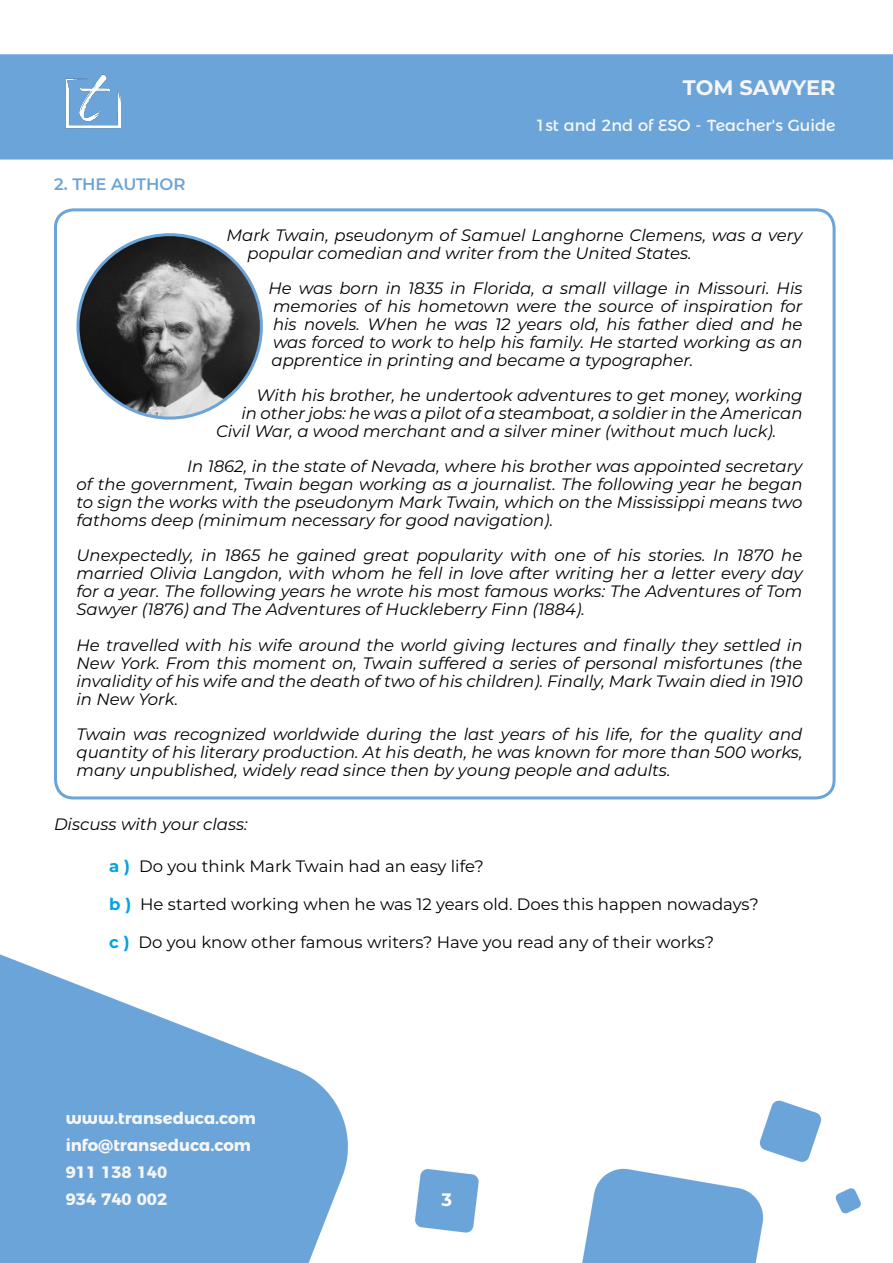
<style>
.page{position:relative;width:893px;height:1263px;background:#fff}
.page>*{position:absolute;margin:0;border:0;box-sizing:border-box;transform-origin:0 0}
.t1{font:700 21px "Montserrat";letter-spacing:-.005em;color:#f6f6f6}
.t2{font:700 18px "Montserrat";color:#fff}
.t3{font:italic 16.5px/18px "Montserrat";color:#000;text-align:justify}
.t4{font:16.5px "Montserrat";color:#000}
.t5{font:700 16.5px/27px "Montserrat Alternates";color:#f6f6f6}
.t6{font:600 16.5px "Montserrat";color:#6da3d8}
.t7{font:16.2px "Montserrat Alternates";color:#f6f6f6}
.s1{font-weight:700;color:#02a3de}
</style>
<div class="page">
<img style="left:0;top:54px;width:893px;height:1209px">
<img style="left:66px;top:74px;width:55px;height:66px">
<div style="left:54px;top:208px;width:782px;height:591px;border:3px solid #6ba4d8;border-radius:18px"></div>
<img style="left:78px;top:235px;width:183px;height:183px;border-radius:92px">
<p class="t6" style="left:54px;top:173px;width:133px">2. THE AUTHOR</p>
<p class="t1" style="left:683px;top:72px;width:154px">TOM SAWYER</p>
<p class="t7" style="left:535px;top:112px;width:302px">1st and 2nd of ESO - Teacher's Guide</p>
<p class="t3" style="left:247px;top:226px;width:557px;text-indent:-21px">Mark Twain, pseudonym of Samuel Langhorne Clemens, was a very popular comedian and writer from the United States.</p>
<p class="t3" style="left:268px;top:279px;width:536px">He was born in 1835 in Florida, a small village in Missouri. His memories of his hometown were the source of inspiration for his novels. When he was 12 years old, his father died and he was forced to work to help his family. He started working as an apprentice in printing and became a typographer.</p>
<p class="t3" style="left:256px;top:386px;width:548px">With his brother, he undertook adventures to get money, working</p>
<p class="t3" style="left:241px;top:404px;width:562px">in other jobs: he was a pilot of a steamboat, a soldier in the American</p>
<p class="t3" style="left:216px;top:422px;width:562px">Civil War, a wood merchant and a silver miner (without much luck).</p>
<p class="t3" style="left:77px;top:457px;width:727px;text-indent:111px">In 1862, in the state of Nevada, where his brother was appointed secretary of the government, Twain began working as a journalist. The following year he began to sign the works with the pseudonym Mark Twain, which on the Mississippi means two fathoms deep (minimum necessary for good navigation).</p>
<p class="t3" style="left:77px;top:546px;width:728px">Unexpectedly, in 1865 he gained great popularity with one of his stories. In 1870 he married Olivia Langdon, with whom he fell in love after writing her a letter every day for a year. The following years he wrote his most famous works: The Adventures of Tom Sawyer (1876) and The Adventures of Huckleberry Finn (1884).</p>
<p class="t3" style="left:77px;top:635px;width:728px">He travelled with his wife around the world giving lectures and finally they settled in New York. From this moment on, Twain suffered a series of personal misfortunes (the invalidity of his wife and the death of two of his children). Finally, Mark Twain died in 1910 in New York.</p>
<p class="t3" style="left:77px;top:724px;width:727px">Twain was recognized worldwide during the last years of his life, for the quality and quantity of his literary production. At his death, he was known for more than 500 works, many unpublished, widely read since then by young people and adults.</p>
<p class="t3" style="left:54px;top:815px;width:195px">Discuss with your class:</p>
<p class="t4" style="left:109px;top:855px;width:376px"><span class="s1">a )</span> Do you think Mark Twain had an easy life?</p>
<p class="t4" style="left:109px;top:893px;width:651px"><span class="s1">b )</span> He started working when he was 12 years old. Does this happen nowadays?</p>
<p class="t4" style="left:109px;top:931px;width:606px"><span class="s1">c )</span> Do you know other famous writers? Have you read any of their works?</p>
<p class="t5" style="left:66px;top:1103px;width:192px">www.transeduca.com info@transeduca.com<br>911 138 140<br>934 740 002</p>
<p class="t2" style="left:441px;top:1186px;width:12px">3</p>
</div>
